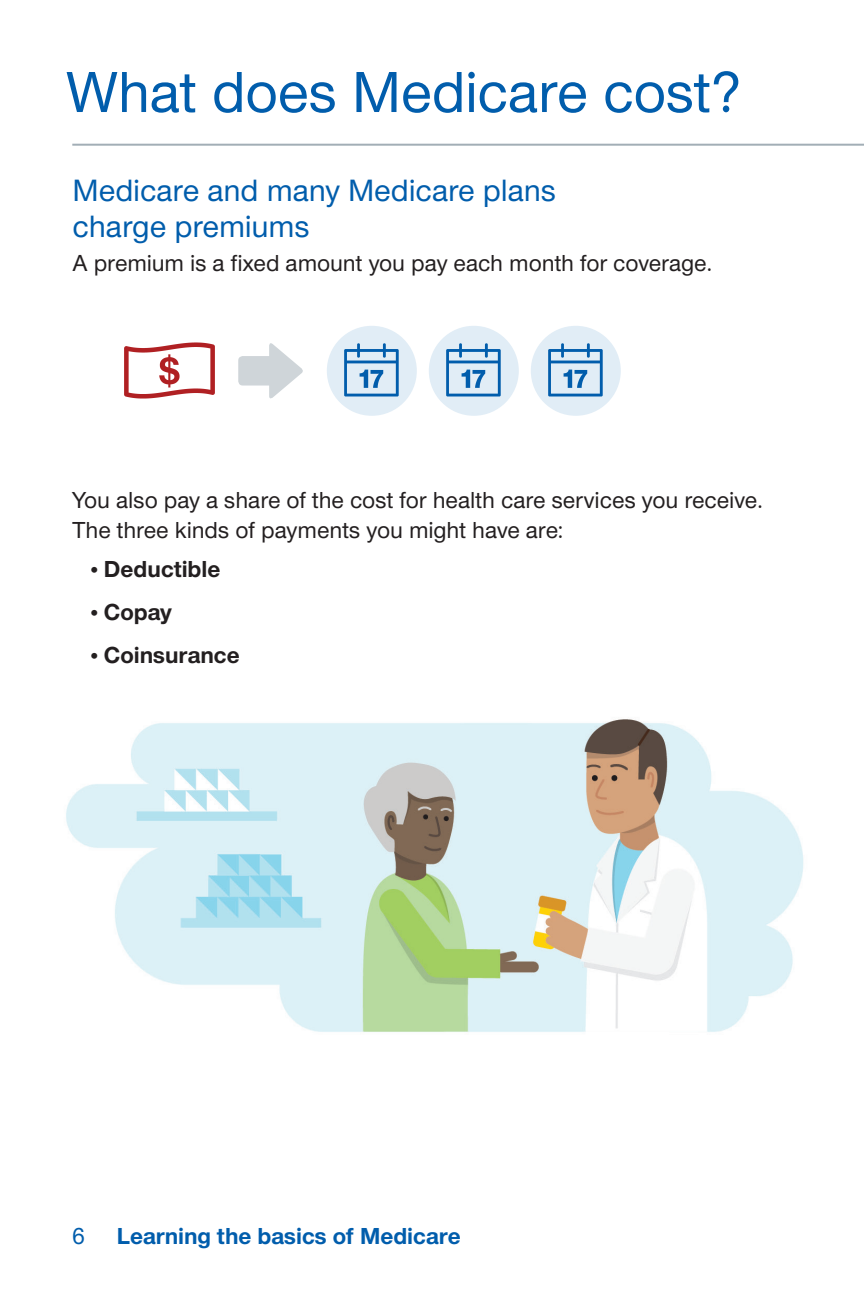
<style>
.page{position:relative;width:864px;height:1296px;background:#fff}
.page>*{position:absolute;margin:0;border:0;box-sizing:border-box;transform-origin:0 0}
.t1{font:500 60px "UHC Sans";letter-spacing:-.005em;color:#015dac}
.t2{font:500 32px/36px "UHC Sans";letter-spacing:-.005em;color:#015dac}
.t3{font:500 24px/30px "UHC Sans";letter-spacing:-.005em;color:#231f20}
.t4{font:700 24px "UHC Sans";color:#231f20}
.t5{font:700 24px "UHC Sans";color:#015dac}
.t6{font:500 24px "UHC Sans";color:#015dac}
.s1{font-family:"UHC Serif Text";font-weight:400}
</style>
<div class="page">
<hr style="left:72px;top:144px;width:792px;height:2px;background:#a2aeb6">
<div style="left:327px;top:326px;width:90px;height:90px;background:#e1edf6;border-radius:50%"></div>
<img style="left:338px;top:337px;width:68px;height:68px">
<div style="left:429px;top:326px;width:90px;height:90px;background:#e1edf6;border-radius:50%"></div>
<img style="left:440px;top:337px;width:68px;height:68px">
<div style="left:531px;top:326px;width:90px;height:90px;background:#e1edf6;border-radius:50%"></div>
<img style="left:542px;top:337px;width:68px;height:68px">
<img style="left:124px;top:342px;width:91px;height:57px">
<svg style="left:238px;top:343px;width:65px;height:56px"></svg>
<img style="left:66px;top:719px;width:738px;height:313px">
<h2 class="t1" style="left:66px;top:52px;width:676px">What does Medicare cost?</h2>
<h3 class="t2" style="left:73px;top:171px;width:485px">Medicare and many Medicare plans charge premiums</h3>
<p class="t3" style="left:73px;top:247px;width:641px">A premium is a fixed amount you pay each month for coverage.</p>
<p class="t3" style="left:72px;top:484px;width:692px">You also pay a share of the cost for health care services you receive.<br>The three kinds of payments you might have are:</p>
<p class="t4" style="left:90px;top:553px;width:132px"><span class="s1">•</span> Deductible</p>
<p class="t4" style="left:90px;top:596px;width:83px"><span class="s1">•</span> Copay</p>
<p class="t4" style="left:90px;top:639px;width:151px"><span class="s1">•</span> Coinsurance</p>
<p class="t6" style="left:72px;top:1220px;width:14px">6</p>
<p class="t5" style="left:117px;top:1220px;width:345px">Learning the basics of Medicare</p>
</div>
